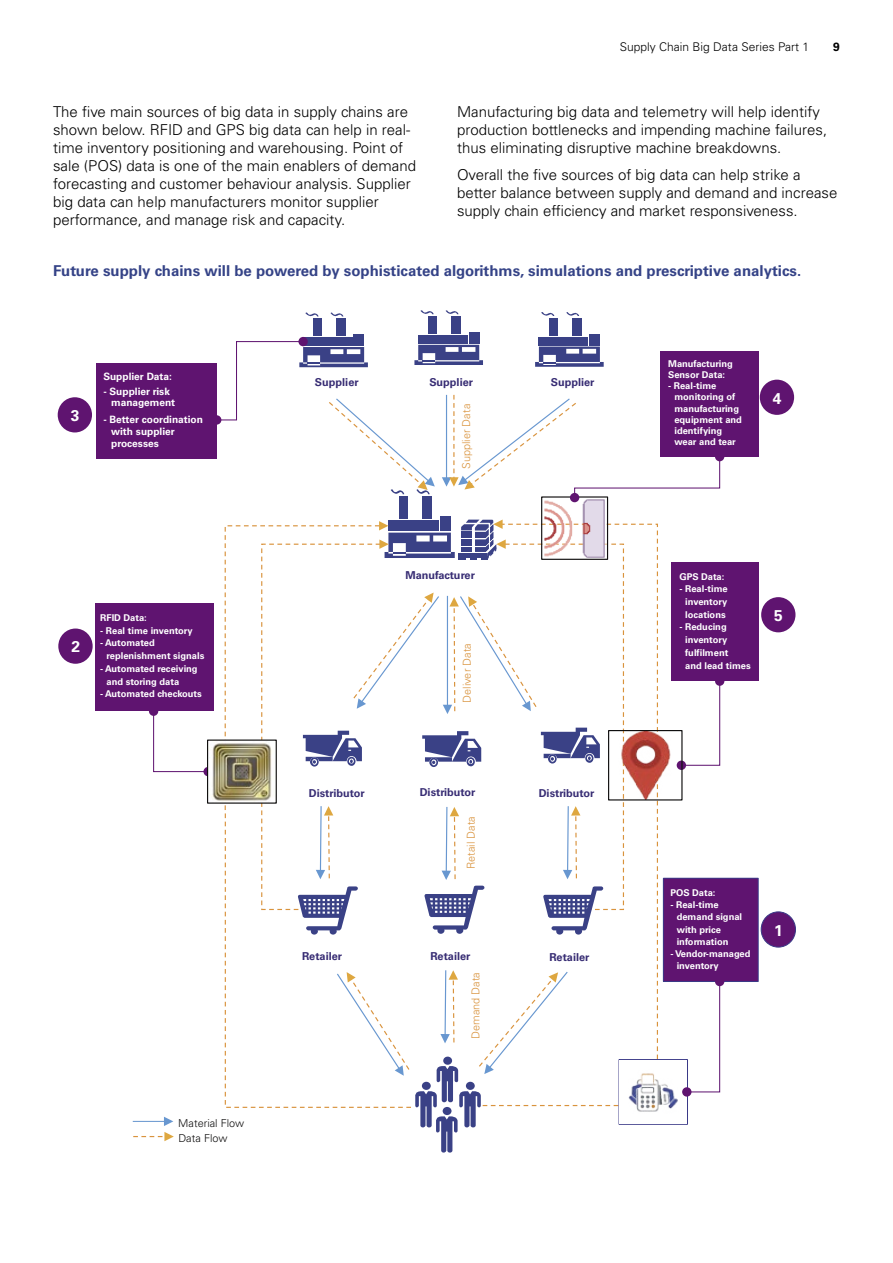
<style>
.page{position:relative;width:893px;height:1263px;background:#fff}
.page>*{position:absolute;margin:0;border:0;box-sizing:border-box;transform-origin:0 0}
.t1{font:700 15.6px "Univers";color:#fff}
.t2{font:300 15px/18px "Univers LT Std";color:#000}
.t3{font:700 15px "Univers LT Std";color:#354387}
.t4{font:300 12px "Univers LT Std";color:#000}
.t5{font:700 12px "Univers LT Std";color:#000}
.t6{font:700 10.95px "Univers";color:#382d74}
.t7{font:300 10.95px "Univers";color:#d9933d}
.t8{font:300 10.95px/15.1px "Univers";color:#100f0f}
.t9{font:700 10.2px/12.1px "Univers";color:#fff}
.t10{font:700 9.3px/12.8px "Univers";color:#fff}
</style>
<div class="page">
<div style="left:96px;top:604px;width:118px;height:107px;background:#5f1470"></div>
<div style="left:671px;top:562px;width:88px;height:119px;background:#5f1470"></div>
<div style="left:663px;top:878px;width:95px;height:103px;background:#5f1470"></div>
<div style="left:663px;top:878px;width:95px;height:104px;border:1px solid #3a3987"></div>
<svg style="left:682px;top:683px;width:39px;height:83px"></svg>
<div style="left:715px;top:676px;width:9px;height:10px;background:#5f1470;border-radius:50%"></div>
<svg style="left:677px;top:760px;width:9px;height:10px"></svg>
<svg style="left:686px;top:980px;width:35px;height:113px"></svg>
<div style="left:715px;top:977px;width:9px;height:9px;background:#5f1470;border-radius:50%"></div>
<hr style="left:133px;top:1121px;width:37px;height:1px;background:#6897d0">
<svg style="left:164px;top:1117px;width:9px;height:9px"></svg>
<svg style="left:133px;top:1132px;width:41px;height:9px"></svg>
<svg style="left:153px;top:711px;width:53px;height:62px"></svg>
<div style="left:203px;top:767px;width:10px;height:9px;background:#5f1470;border-radius:50%"></div>
<div style="left:149px;top:706px;width:9px;height:10px;background:#5f1470;border-radius:50%"></div>
<div style="left:418px;top:335px;width:49px;height:8px;background:#3a4186"></div>
<div style="left:469px;top:332px;width:10px;height:11px;background:#3a4186"></div>
<div style="left:429px;top:316px;width:8px;height:18px;background:#3a4186"></div>
<div style="left:452px;top:316px;width:9px;height:18px;background:#3a4186"></div>
<svg style="left:446px;top:310px;width:12px;height:4px"></svg>
<svg style="left:420px;top:310px;width:14px;height:4px"></svg>
<div style="left:440px;top:517px;width:11px;height:14px;background:#3a4186"></div>
<div style="left:399px;top:496px;width:8px;height:23px;background:#3a4186"></div>
<div style="left:423px;top:496px;width:9px;height:23px;background:#3a4186"></div>
<div style="left:539px;top:337px;width:49px;height:8px;background:#3a4186"></div>
<div style="left:589px;top:334px;width:11px;height:11px;background:#3a4186"></div>
<div style="left:549px;top:318px;width:8px;height:18px;background:#3a4186"></div>
<div style="left:572px;top:318px;width:9px;height:18px;background:#3a4186"></div>
<svg style="left:566px;top:312px;width:13px;height:4px"></svg>
<svg style="left:541px;top:312px;width:13px;height:4px"></svg>
<div style="left:303px;top:337px;width:49px;height:9px;background:#3a4186"></div>
<div style="left:354px;top:334px;width:10px;height:12px;background:#3a4186"></div>
<div style="left:313px;top:318px;width:9px;height:18px;background:#3a4186"></div>
<div style="left:336px;top:318px;width:10px;height:18px;background:#3a4186"></div>
<svg style="left:330px;top:312px;width:13px;height:4px"></svg>
<svg style="left:305px;top:312px;width:14px;height:4px"></svg>
<svg style="left:422px;top:731px;width:59px;height:36px"></svg>
<svg style="left:415px;top:970px;width:66px;height:182px"></svg>
<svg style="left:412px;top:592px;width:69px;height:122px"></svg>
<svg style="left:442px;top:807px;width:17px;height:73px"></svg>
<svg style="left:424px;top:886px;width:57px;height:48px"></svg>
<svg style="left:481px;top:523px;width:178px;height:584px"></svg>
<svg style="left:224px;top:525px;width:188px;height:583px"></svg>
<svg style="left:379px;top:519px;width:127px;height:41px"></svg>
<img style="left:209px;top:741px;width:66px;height:61px">
<div style="left:207px;top:739px;width:70px;height:65px;border:1px solid #100f0f"></div>
<div style="left:618px;top:1059px;width:70px;height:66px;border:1px solid #3a3987"></div>
<div style="left:96px;top:363px;width:121px;height:96px;background:#5f1470"></div>
<div style="left:298px;top:337px;width:10px;height:9px;background:#5f1470;border-radius:50%"></div>
<img style="left:543px;top:499px;width:63px;height:59px">
<div style="left:541px;top:496px;width:67px;height:64px;border:1px solid #100f0f"></div>
<svg style="left:217px;top:341px;width:504px;height:158px"></svg>
<div style="left:715px;top:452px;width:9px;height:9px;background:#5f1470;border-radius:50%"></div>
<div style="left:570px;top:493px;width:9px;height:9px;background:#5f1470;border-radius:50%"></div>
<div style="left:660px;top:351px;width:99px;height:106px;background:#5f1470"></div>
<img style="left:610px;top:732px;width:70px;height:66px">
<div style="left:608px;top:730px;width:74px;height:70px;border:1px solid #100f0f"></div>
<div style="left:761px;top:912px;width:34px;height:35px;background:#5f1470;border-radius:50%"></div>
<div style="left:761px;top:912px;width:35px;height:35px;border:1px solid #3a3987;border-radius:50%"></div>
<div style="left:58px;top:628px;width:35px;height:36px;background:#5f1470;border-radius:50%"></div>
<div style="left:58px;top:397px;width:34px;height:35px;background:#5f1470;border-radius:50%"></div>
<div style="left:760px;top:380px;width:34px;height:35px;background:#5f1470;border-radius:50%"></div>
<div style="left:761px;top:597px;width:34px;height:35px;background:#5f1470;border-radius:50%"></div>
<img style="left:620px;top:1060px;width:67px;height:63px">
<div style="left:682px;top:1087px;width:9px;height:9px;background:#5f1470;border-radius:50%"></div>
<p class="t4" style="left:620px;top:40px;width:191px">Supply Chain Big Data Series Part 1</p>
<p class="t5" style="left:833px;top:40px;width:8px">9</p>
<p class="t2" style="left:53px;top:103px;width:364px">The five main sources of big data in supply chains are shown below. RFID and GPS big data can help in real&shy;time inventory positioning and warehousing. Point of sale (POS) data is one of the main enablers of demand forecasting and customer behaviour analysis. Supplier big data can help manufacturers monitor supplier performance, and manage risk and capacity.</p>
<p class="t2" style="left:457px;top:103px;width:372px">Manufacturing big data and telemetry will help identify production bottlenecks and impending machine failures, thus eliminating disruptive machine breakdowns.</p>
<p class="t2" style="left:457px;top:165px;width:382px">Overall the five sources of big data can help strike a better balance between supply and demand and increase supply chain efficiency and market responsiveness.</p>
<p class="t3" style="left:53px;top:262px;width:749px">Future supply chains will be powered by sophisticated algorithms, simulations and prescriptive analytics.</p>
<p class="t1" style="left:71px;top:406px;width:10px">3</p>
<p class="t9" style="left:103px;top:371px;width:70px">Supplier Data:</p>
<p class="t9" style="left:103px;top:385px;width:68px">- Supplier risk</p>
<p class="t9" style="left:111px;top:413px;width:93px;text-indent:-8px">- Better coordination with supplier processes</p>
<p class="t9" style="left:111px;top:396px;width:66px">management</p>
<p class="t1" style="left:71px;top:638px;width:10px">2</p>
<p class="t10" style="left:100px;top:611px;width:48px">RFID Data:</p>
<p class="t10" style="left:100px;top:624px;width:94px">- Real time inventory</p>
<p class="t10" style="left:106px;top:637px;width:100px;text-indent:-6px">- Automated replenishment signals</p>
<p class="t10" style="left:106px;top:662px;width:93px;text-indent:-6px">- Automated receiving and storing data</p>
<p class="t10" style="left:100px;top:688px;width:103px">- Automated checkouts</p>
<p class="t8" style="left:178px;top:1116px;width:67px">Material Flow<br>Data Flow</p>
<p class="t6" style="left:315px;top:376px;width:45px">Supplier</p>
<p class="t6" style="left:551px;top:376px;width:45px">Supplier</p>
<p class="t6" style="left:429px;top:376px;width:45px">Supplier</p>
<p class="t7" style="left:460px;top:469px;width:67px;rotate:-90deg">Supplier Data</p>
<p class="t6" style="left:405px;top:568px;width:71px">Manufacturer</p>
<p class="t7" style="left:460px;top:702px;width:61px;rotate:-90deg">Deliver Data</p>
<p class="t6" style="left:309px;top:786px;width:57px">Distributor</p>
<p class="t6" style="left:420px;top:786px;width:57px">Distributor</p>
<p class="t6" style="left:539px;top:787px;width:57px">Distributor</p>
<p class="t7" style="left:464px;top:869px;width:54px;rotate:-90deg">Retail Data</p>
<p class="t6" style="left:302px;top:950px;width:42px">Retailer</p>
<p class="t6" style="left:430px;top:950px;width:42px">Retailer</p>
<p class="t6" style="left:549px;top:951px;width:42px">Retailer</p>
<p class="t7" style="left:469px;top:1039px;width:68px;rotate:-90deg">Demand Data</p>
<p class="t10" style="left:668px;top:357px;width:66px">Manufacturing</p>
<p class="t10" style="left:674px;top:391px;width:62px">monitoring of</p>
<p class="t10" style="left:668px;top:368px;width:58px">Sensor Data:</p>
<p class="t10" style="left:668px;top:380px;width:50px">- Real-time</p>
<p class="t10" style="left:674px;top:403px;width:69px;line-height:11.2px">manufacturing equipment and identifying wear and tear</p>
<p class="t1" style="left:773px;top:389px;width:10px">4</p>
<p class="t10" style="left:679px;top:570px;width:47px">GPS Data:</p>
<p class="t10" style="left:679px;top:583px;width:50px;text-align:center">- Real-time inventory locations</p>
<p class="t10" style="left:679px;top:621px;width:49px">- Reducing</p>
<p class="t10" style="left:685px;top:646px;width:45px">fulfilment</p>
<p class="t10" style="left:685px;top:634px;width:44px">inventory</p>
<p class="t10" style="left:685px;top:659px;width:67px">and lead times</p>
<p class="t1" style="left:774px;top:606px;width:10px">5</p>
<p class="t10" style="left:670px;top:886px;width:47px">POS Data:</p>
<p class="t10" style="left:677px;top:899px;width:67px;line-height:12.1px;text-indent:-6px">- Real-time demand signal with price information</p>
<p class="t10" style="left:677px;top:948px;width:75px;line-height:12.1px;text-indent:-6px">- Vendor-managed inventory</p>
<p class="t1" style="left:774px;top:921px;width:10px">1</p>
</div>
